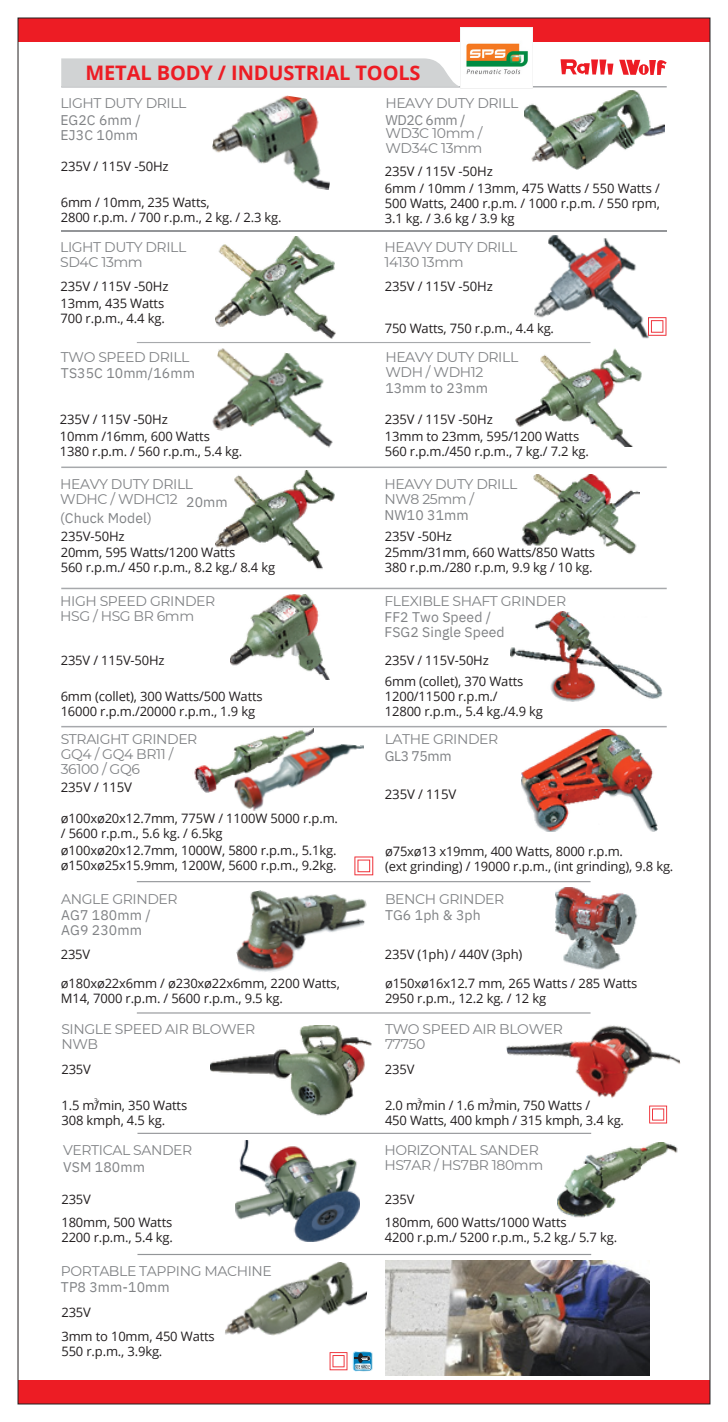
<style>
.page{position:relative;width:728px;height:1422px;background:#fff}
.page>*{position:absolute;margin:0;border:0;box-sizing:border-box;transform-origin:0 0}
.t1{font:700 20px "Open Sans";letter-spacing:-.005em;color:#ed1c24}
.t2{font:14px/15px "Montserrat";letter-spacing:-.03em;color:#808285}
.t3{font:14px/15px "IBM Plex Sans";letter-spacing:.005em;color:#808285}
.t4{font:13.2px "Open Sans";letter-spacing:-.01em;color:#231f20}
.t5{font:13px/15px "Open Sans";letter-spacing:-.01em;color:#231f20}
.t6{font:6.4px "Open Sans";color:#231f20}
</style>
<div class="page">
<svg style="left:17px;top:1380px;width:694px;height:25px;background:#e42128"></svg>
<svg style="left:17px;top:17px;width:694px;height:25px;background:#e42128"></svg>
<svg style="left:560px;top:59px;width:53px;height:16px"></svg>
<svg style="left:619px;top:60px;width:47px;height:15px"></svg>
<hr style="left:61px;top:86px;width:605px;height:2px;background:#a7a9ac">
<hr style="left:61px;top:588px;width:605px;height:1px;background:#a7a9ac">
<hr style="left:61px;top:467px;width:605px;height:1px;background:#a7a9ac">
<hr style="left:61px;top:726px;width:605px;height:1px;background:#a7a9ac">
<img style="left:534px;top:235px;width:115px;height:104px">
<svg style="left:354px;top:857px;width:19px;height:15px"></svg>
<svg style="left:648px;top:317px;width:18px;height:19px"></svg>
<img style="left:521px;top:729px;width:136px;height:102px">
<hr style="left:61px;top:230px;width:605px;height:1px;background:#939598">
<hr style="left:137px;top:342px;width:453px;height:1px;background:#a7a9ac">
<svg style="left:61px;top:58px;width:399px;height:29px;background:#d3d5d6"></svg>
<img style="left:208px;top:86px;width:134px;height:104px">
<img style="left:524px;top:90px;width:140px;height:79px">
<img style="left:215px;top:236px;width:120px;height:102px">
<img style="left:212px;top:348px;width:121px;height:100px">
<img style="left:215px;top:470px;width:119px;height:100px">
<img style="left:515px;top:348px;width:126px;height:98px">
<img style="left:521px;top:475px;width:118px;height:80px">
<img style="left:230px;top:594px;width:99px;height:86px">
<img style="left:237px;top:744px;width:127px;height:67px">
<img style="left:194px;top:728px;width:120px;height:65px">
<img style="left:510px;top:612px;width:152px;height:90px">
<hr style="left:137px;top:881px;width:453px;height:1px;background:#939598">
<img style="left:226px;top:872px;width:149px;height:100px">
<img style="left:555px;top:887px;width:83px;height:83px">
<hr style="left:137px;top:1012px;width:453px;height:2px;background:#939598">
<hr style="left:137px;top:1133px;width:454px;height:1px;background:#939598">
<img style="left:505px;top:1012px;width:176px;height:111px">
<svg style="left:649px;top:1106px;width:18px;height:17px"></svg>
<img style="left:210px;top:1025px;width:161px;height:91px">
<img style="left:557px;top:1143px;width:121px;height:75px">
<img style="left:235px;top:1141px;width:124px;height:100px">
<img style="left:224px;top:1253px;width:147px;height:83px">
<hr style="left:137px;top:1254px;width:454px;height:1px;background:#939598">
<img style="left:385px;top:1260px;width:264px;height:116px">
<svg style="left:329px;top:1352px;width:18px;height:18px"></svg>
<svg style="left:353px;top:1351px;width:20px;height:20px"></svg>
<svg style="left:354px;top:1352px;width:17px;height:19px"></svg>
<img style="left:460px;top:27px;width:72px;height:62px">
<p class="t1" style="left:85px;top:59px;width:336px">METAL BODY / INDUSTRIAL TOOLS</p>
<p class="t2" style="left:60px;top:96px;width:128px">LIGHT DUTY DRILL</p>
<p class="t3" style="left:60px;top:112px;width:82px">EG2C 6mm /<br>EJ3C 10mm</p>
<p class="t2" style="left:385px;top:96px;width:134px">HEAVY DUTY DRILL</p>
<p class="t3" style="left:385px;top:112px;width:82px">WD2C 6mm /</p>
<p class="t2" style="left:385px;top:126px;width:99px">WD3C 10mm /<br>WD34C 13mm</p>
<p class="t5" style="left:61px;top:158px;width:109px">235V / 115V -50Hz</p>
<p class="t5" style="left:61px;top:195px;width:222px">6mm / 10mm, 235 Watts,<br>2800 r.p.m. / 700 r.p.m., 2 kg. / 2.3 kg.</p>
<p class="t5" style="left:385px;top:164px;width:109px">235V / 115V -50Hz</p>
<p class="t5" style="left:385px;top:180px;width:276px;text-align:justify">6mm / 10mm / 13mm, 475 Watts / 550 Watts / 500 Watts, 2400 r.p.m. / 1000 r.p.m. / 550 rpm, 3.1 kg. / 3.6 kg / 3.9 kg</p>
<p class="t2" style="left:60px;top:240px;width:128px">LIGHT DUTY DRILL<br>SD4C 13mm</p>
<h2 class="t2" style="left:384px;top:240px;width:134px">HEAVY DUTY DRILL<br>14130 13mm</h2>
<p class="t5" style="left:61px;top:279px;width:109px">235V / 115V -50Hz</p>
<p class="t5" style="left:61px;top:295px;width:106px">13mm, 435 Watts<br>700 r.p.m., 4.4 kg.</p>
<p class="t5" style="left:385px;top:279px;width:109px">235V / 115V -50Hz</p>
<p class="t5" style="left:384px;top:320px;width:171px">750 Watts, 750 r.p.m., 4.4 kg.</p>
<p class="t2" style="left:61px;top:349px;width:130px">TWO SPEED DRILL</p>
<p class="t3" style="left:61px;top:365px;width:135px">TS35C 10mm/16mm</p>
<p class="t2" style="left:385px;top:349px;width:134px">HEAVY DUTY DRILL<br>WDH / WDH12</p>
<p class="t3" style="left:385px;top:381px;width:104px">13mm to 23mm</p>
<h2 class="t5" style="left:60px;top:412px;width:109px">235V / 115V -50Hz</h2>
<p class="t5" style="left:60px;top:428px;width:184px">10mm /16mm, 600 Watts<br>1380 r.p.m. / 560 r.p.m., 5.4 kg.</p>
<p class="t5" style="left:385px;top:412px;width:109px">235V / 115V -50Hz</p>
<p class="t5" style="left:385px;top:428px;width:205px">13mm to 23mm, 595/1200 Watts<br>560 r.p.m./450 r.p.m., 7 kg./ 7.2 kg.</p>
<p class="t2" style="left:60px;top:476px;width:134px">HEAVY DUTY DRILL<br>WDHC / WDHC12</p>
<p class="t3" style="left:60px;top:510px;width:93px">(Chuck Model)</p>
<p class="t3" style="left:186px;top:494px;width:43px">20mm</p>
<p class="t2" style="left:384px;top:476px;width:134px">HEAVY DUTY DRILL<br>NW8 25mm /</p>
<p class="t3" style="left:384px;top:507px;width:86px">NW10 31mm</p>
<p class="t5" style="left:61px;top:528px;width:65px">235V-50Hz</p>
<p class="t5" style="left:61px;top:545px;width:216px">20mm, 595 Watts/1200 Watts<br>560 r.p.m./ 450 r.p.m., 8.2 kg./ 8.4 kg</p>
<p class="t5" style="left:385px;top:528px;width:69px">235V -50Hz</p>
<p class="t5" style="left:385px;top:545px;width:212px">25mm/31mm, 660 Watts/850 Watts<br>380 r.p.m./280 r.p.m, 9.9 kg / 10 kg.</p>
<p class="t2" style="left:60px;top:593px;width:156px">HIGH SPEED GRINDER<br>HSG / HSG BR 6mm</p>
<p class="t2" style="left:384px;top:593px;width:183px">FLEXIBLE SHAFT GRINDER</p>
<p class="t3" style="left:384px;top:609px;width:122px">FF2 Two Speed /<br>FSG2 Single Speed</p>
<p class="t5" style="left:61px;top:652px;width:105px">235V / 115V-50Hz</p>
<p class="t5" style="left:61px;top:688px;width:203px">6mm (collet), 300 Watts/500 Watts<br>16000 r.p.m./20000 r.p.m., 1.9 kg</p>
<p class="t5" style="left:385px;top:649px;width:140px;line-height:21px">235V / 115V-50Hz<br>6mm (collet), 370 Watts</p>
<p class="t5" style="left:385px;top:688px;width:114px">1200/11500 r.p.m./</p>
<p class="t5" style="left:385px;top:703px;width:159px">12800 r.p.m., 5.4 kg./4.9 kg</p>
<h2 class="t2" style="left:61px;top:732px;width:138px">STRAIGHT GRINDER<br>GQ4 / GQ4 BR11 /<br>36100 / GQ6</h2>
<h2 class="t4" style="left:61px;top:778px;width:73px">235V / 115V</h2>
<h2 class="t2" style="left:384px;top:732px;width:115px">LATHE GRINDER</h2>
<h2 class="t3" style="left:384px;top:748px;width:68px">GL3 75mm</h2>
<p class="t4" style="left:385px;top:785px;width:73px">235V / 115V</p>
<p class="t5" style="left:61px;top:811px;width:279px">ø100xø20x12.7mm, 775W / 1100W 5000 r.p.m. / 5600 r.p.m., 5.6 kg. / 6.5kg</p>
<p class="t5" style="left:61px;top:842px;width:277px">ø100xø20x12.7mm, 1000W, 5800 r.p.m., 5.1kg.</p>
<p class="t5" style="left:61px;top:857px;width:277px">ø150xø25x15.9mm, 1200W, 5600 r.p.m., 9.2kg.</p>
<p class="t5" style="left:385px;top:844px;width:290px">ø75xø13 x19mm, 400 Watts, 8000 r.p.m.<br>(ext grinding) / 19000 r.p.m., (int grinding), 9.8 kg.</p>
<p class="t2" style="left:61px;top:891px;width:118px">ANGLE GRINDER</p>
<p class="t3" style="left:61px;top:908px;width:91px">AG7 180mm /<br>AG9 230mm</p>
<p class="t2" style="left:385px;top:891px;width:121px">BENCH GRINDER</p>
<h2 class="t3" style="left:385px;top:908px;width:97px">TG6 1ph &amp; 3ph</h2>
<p class="t5" style="left:61px;top:947px;width:31px">235V</p>
<p class="t5" style="left:385px;top:947px;width:139px">235V (1ph) / 440V (3ph)</p>
<p class="t5" style="left:61px;top:976px;width:280px">ø180xø22x6mm / ø230xø22x6mm, 2200 Watts,<br>M14, 7000 r.p.m. / 5600 r.p.m., 9.5 kg.</p>
<h2 class="t5" style="left:385px;top:976px;width:254px">ø150xø16x12.7 mm, 265 Watts / 285 Watts<br>2950 r.p.m., 12.2 kg. / 12 kg</h2>
<p class="t2" style="left:61px;top:1022px;width:195px">SINGLE SPEED AIR BLOWER<br>NWB</p>
<p class="t2" style="left:385px;top:1022px;width:179px">TWO SPEED AIR BLOWER<br>77750</p>
<p class="t5" style="left:61px;top:1061px;width:31px">235V</p>
<p class="t5" style="left:385px;top:1061px;width:31px">235V</p>
<p class="t6" style="left:94px;top:1096px;width:5px">3</p>
<p class="t5" style="left:61px;top:1097px;width:127px">1.5 m/min, 350 Watts</p>
<p class="t5" style="left:61px;top:1113px;width:105px">308 kmph, 4.5 kg.</p>
<h2 class="t6" style="left:417px;top:1096px;width:5px">3</h2>
<p class="t6" style="left:489px;top:1096px;width:5px">3</p>
<p class="t5" style="left:385px;top:1097px;width:207px">2.0 m/min / 1.6 m/min, 750 Watts /</p>
<p class="t5" style="left:385px;top:1113px;width:240px">450 Watts, 400 kmph / 315 kmph, 3.4 kg.</p>
<p class="t2" style="left:63px;top:1143px;width:131px">VERTICAL SANDER</p>
<p class="t3" style="left:63px;top:1159px;width:83px">VSM 180mm</p>
<p class="t2" style="left:384px;top:1143px;width:160px">HORIZONTAL SANDER<br>HS7AR / HS7BR 180mm</p>
<p class="t5" style="left:61px;top:1188px;width:112px;line-height:22.4px">235V<br>180mm, 500 Watts</p>
<p class="t5" style="left:61px;top:1229px;width:113px">2200 r.p.m., 5.4 kg.</p>
<p class="t5" style="left:385px;top:1188px;width:183px;line-height:22.4px">235V<br>180mm, 600 Watts/1000 Watts</p>
<p class="t5" style="left:385px;top:1229px;width:234px">4200 r.p.m./ 5200 r.p.m., 5.2 kg./ 5.7 kg.</p>
<p class="t2" style="left:61px;top:1263px;width:212px">PORTABLE TAPPING MACHINE</p>
<p class="t3" style="left:61px;top:1280px;width:110px">TP8 3mm-10mm</p>
<p class="t5" style="left:61px;top:1300px;width:155px;line-height:24px">235V<br>3mm to 10mm, 450 Watts</p>
<p class="t5" style="left:61px;top:1343px;width:102px">550 r.p.m., 3.9kg.</p>
</div>
